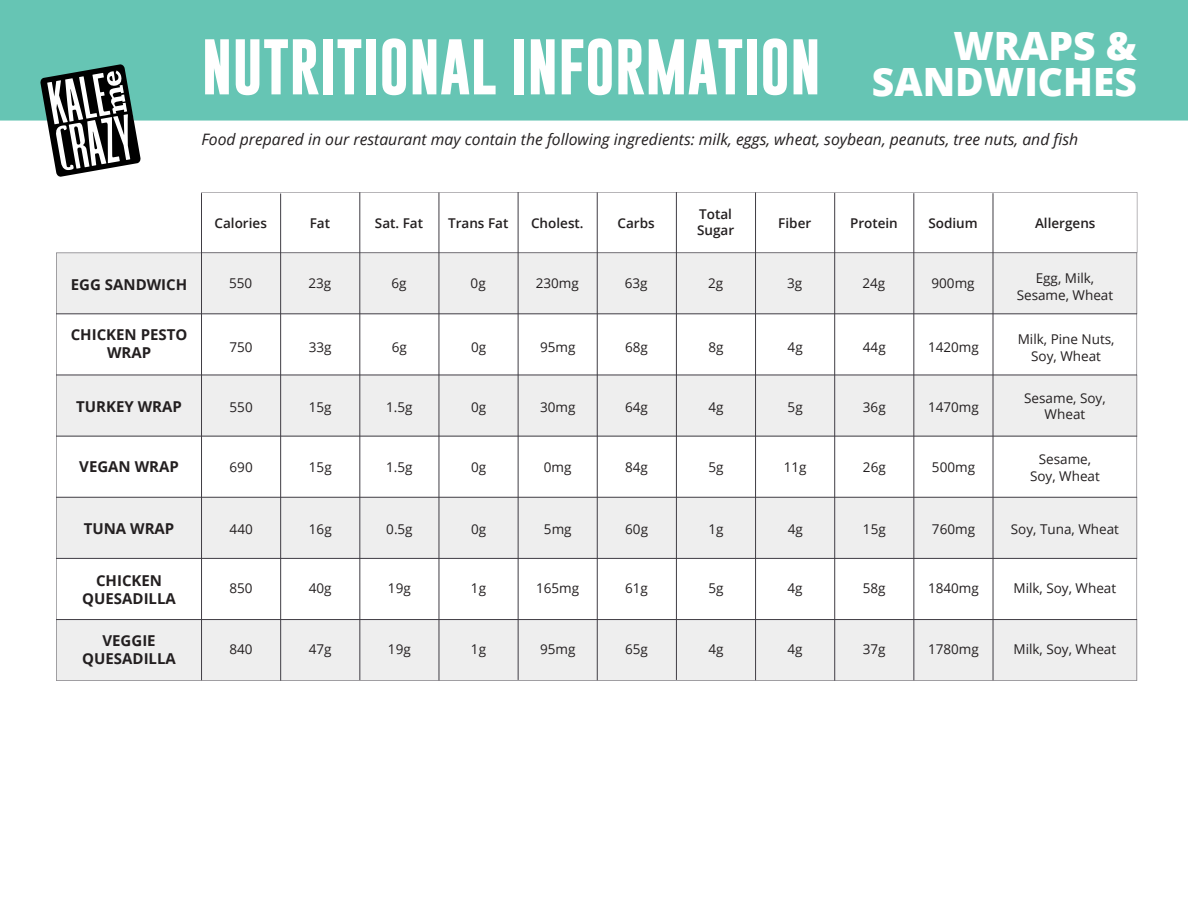
<style>
.page{position:relative;width:1188px;height:918px;background:#fff}
.page>*{position:absolute;margin:0;border:0;box-sizing:border-box;transform-origin:0 0}
.t1{font:700 56.4px "Gobold";color:#fff}
.t2{font:800 39px "Open Sans";color:#fff}
.t3{font:italic 15.75px "Open Sans";color:#231f20}
.t4{font:700 15px/18px "Open Sans";color:#231f20;text-align:center}
.t5{font:13.5px/16.5px "Open Sans";color:#231f20;text-align:center}
.t6{font:600 13.5px/16.2px "Open Sans";color:#231f20}
.s1{font-family:"Open Sans";font-weight:800;font-size:39px}
</style>
<div class="page">
<div style="left:0;top:0;width:1188px;height:121px;background:#66c5b4"></div>
<svg style="left:40px;top:64px;width:101px;height:113px"></svg>
<svg style="left:56px;top:253px;width:1081px;height:428px;fill:#eee"></svg>
<hr style="left:201px;top:193px;width:1px;height:487px;background:#403d44">
<hr style="left:280px;top:194px;width:1px;height:487px;background:#403d44">
<hr style="left:360px;top:192px;width:1px;height:488px;background:#403d44">
<hr style="left:439px;top:193px;width:1px;height:487px;background:#403d44">
<hr style="left:518px;top:192px;width:1px;height:488px;background:#403d44">
<hr style="left:597px;top:192px;width:1px;height:488px;background:#403d44">
<hr style="left:676px;top:192px;width:1px;height:488px;background:#403d44">
<hr style="left:755px;top:192px;width:1px;height:488px;background:#403d44">
<hr style="left:834px;top:193px;width:1px;height:488px;background:#403d44">
<hr style="left:914px;top:193px;width:1px;height:487px;background:#403d44">
<hr style="left:993px;top:193px;width:1px;height:487px;background:#403d44">
<hr style="left:56px;top:314px;width:1081px;height:1px;background:#403d44">
<hr style="left:56px;top:375px;width:1081px;height:1px;background:#403d44">
<hr style="left:56px;top:436px;width:1081px;height:1px;background:#403d44">
<hr style="left:56px;top:497px;width:1081px;height:1px;background:#403d44">
<hr style="left:56px;top:558px;width:1081px;height:1px;background:#403d44">
<hr style="left:56px;top:619px;width:1081px;height:1px;background:#403d44">
<svg style="left:202px;top:192px;width:935px;height:61px"></svg>
<h2 class="t2" style="left:953px;top:16px;width:185px">WRAPS &amp;</h2>
<h1 class="t1" style="left:202px;top:30px;width:937px">NUTRITIONAL INFORMATION <span class="s1">SANDWICHES</span></h1>
<p class="t3" style="left:202px;top:128px;width:878px">Food prepared in our restaurant may contain the following ingredients: milk, eggs, wheat, soybean, peanuts, tree nuts, and fish</p>
<p class="t6" style="left:215px;top:215px;width:54px">Calories</p>
<p class="t6" style="left:310px;top:215px;width:22px">Fat</p>
<p class="t6" style="left:375px;top:215px;width:50px">Sat. Fat</p>
<p class="t6" style="left:448px;top:215px;width:62px">Trans Fat</p>
<p class="t6" style="left:531px;top:215px;width:54px">Cholest.</p>
<p class="t6" style="left:618px;top:215px;width:39px">Carbs</p>
<p class="t6" style="left:697px;top:205px;width:39px">Total<br>Sugar</p>
<p class="t6" style="left:778px;top:215px;width:34px">Fiber</p>
<p class="t6" style="left:850px;top:215px;width:49px">Protein</p>
<p class="t6" style="left:928px;top:215px;width:51px">Sodium</p>
<p class="t6" style="left:1035px;top:215px;width:62px">Allergens</p>
<p class="t4" style="left:71px;top:275px;width:118px">EGG SANDWICH</p>
<p class="t4" style="left:71px;top:326px;width:118px">CHICKEN PESTO<br>WRAP</p>
<p class="t4" style="left:76px;top:397px;width:107px">TURKEY WRAP</p>
<p class="t5" style="left:229px;top:275px;width:25px">550</p>
<p class="t5" style="left:308px;top:275px;width:24px">23g</p>
<p class="t5" style="left:391px;top:275px;width:17px">6g</p>
<p class="t5" style="left:471px;top:275px;width:17px">0g</p>
<p class="t5" style="left:536px;top:275px;width:45px">230mg</p>
<p class="t5" style="left:625px;top:275px;width:24px">63g</p>
<p class="t5" style="left:708px;top:275px;width:17px">2g</p>
<p class="t5" style="left:787px;top:275px;width:17px">3g</p>
<p class="t5" style="left:863px;top:275px;width:24px">24g</p>
<p class="t5" style="left:932px;top:275px;width:45px">900mg</p>
<p class="t5" style="left:230px;top:338px;width:25px">750</p>
<p class="t5" style="left:309px;top:338px;width:24px">33g</p>
<p class="t5" style="left:392px;top:338px;width:17px">6g</p>
<p class="t5" style="left:471px;top:338px;width:17px">0g</p>
<p class="t5" style="left:540px;top:338px;width:37px">95mg</p>
<p class="t5" style="left:625px;top:338px;width:24px">68g</p>
<p class="t5" style="left:708px;top:338px;width:17px">8g</p>
<p class="t5" style="left:788px;top:338px;width:17px">4g</p>
<p class="t5" style="left:863px;top:338px;width:24px">44g</p>
<p class="t5" style="left:928px;top:338px;width:52px">1420mg</p>
<p class="t5" style="left:230px;top:399px;width:25px">550</p>
<p class="t5" style="left:309px;top:399px;width:24px">15g</p>
<p class="t5" style="left:386px;top:399px;width:28px">1.5g</p>
<p class="t5" style="left:471px;top:399px;width:17px">0g</p>
<p class="t5" style="left:540px;top:399px;width:37px">30mg</p>
<p class="t5" style="left:625px;top:399px;width:24px">64g</p>
<p class="t5" style="left:708px;top:399px;width:17px">4g</p>
<p class="t5" style="left:788px;top:399px;width:17px">5g</p>
<p class="t5" style="left:863px;top:399px;width:24px">36g</p>
<p class="t5" style="left:928px;top:399px;width:52px">1470mg</p>
<p class="t5" style="left:1017px;top:270px;width:98px">Egg, Milk,<br>Sesame, Wheat</p>
<p class="t5" style="left:1018px;top:331px;width:98px">Milk, Pine Nuts,<br>Soy, Wheat</p>
<p class="t5" style="left:1024px;top:389px;width:83px">Sesame, Soy,<br>Wheat</p>
<p class="t4" style="left:79px;top:458px;width:101px">VEGAN WRAP</p>
<p class="t5" style="left:230px;top:459px;width:25px">690</p>
<p class="t5" style="left:309px;top:459px;width:24px">15g</p>
<p class="t5" style="left:386px;top:459px;width:28px">1.5g</p>
<p class="t5" style="left:471px;top:459px;width:17px">0g</p>
<p class="t5" style="left:544px;top:459px;width:29px">0mg</p>
<p class="t5" style="left:625px;top:459px;width:24px">84g</p>
<p class="t5" style="left:709px;top:459px;width:17px">5g</p>
<p class="t5" style="left:784px;top:459px;width:24px">11g</p>
<p class="t5" style="left:863px;top:459px;width:24px">26g</p>
<p class="t5" style="left:932px;top:459px;width:45px">500mg</p>
<p class="t5" style="left:1030px;top:451px;width:71px">Sesame,<br>Soy, Wheat</p>
<p class="t4" style="left:84px;top:520px;width:92px">TUNA WRAP</p>
<p class="t5" style="left:230px;top:521px;width:25px">440</p>
<p class="t5" style="left:309px;top:521px;width:24px">16g</p>
<p class="t5" style="left:386px;top:521px;width:28px">0.5g</p>
<p class="t5" style="left:471px;top:521px;width:17px">0g</p>
<p class="t5" style="left:544px;top:521px;width:29px">5mg</p>
<p class="t5" style="left:625px;top:521px;width:24px">60g</p>
<p class="t5" style="left:709px;top:521px;width:17px">1g</p>
<p class="t5" style="left:788px;top:521px;width:17px">4g</p>
<p class="t5" style="left:863px;top:521px;width:24px">15g</p>
<p class="t5" style="left:932px;top:521px;width:45px">760mg</p>
<p class="t5" style="left:1011px;top:521px;width:110px">Soy, Tuna, Wheat</p>
<p class="t4" style="left:82px;top:571px;width:95px">CHICKEN<br>QUESADILLA</p>
<p class="t5" style="left:230px;top:579px;width:25px">850</p>
<p class="t5" style="left:309px;top:579px;width:24px">40g</p>
<p class="t5" style="left:388px;top:579px;width:24px">19g</p>
<p class="t5" style="left:471px;top:579px;width:17px">1g</p>
<p class="t5" style="left:536px;top:579px;width:45px">165mg</p>
<p class="t5" style="left:625px;top:579px;width:24px">61g</p>
<p class="t5" style="left:708px;top:579px;width:17px">5g</p>
<p class="t5" style="left:788px;top:579px;width:17px">4g</p>
<p class="t5" style="left:863px;top:579px;width:24px">58g</p>
<p class="t5" style="left:928px;top:579px;width:52px">1840mg</p>
<p class="t5" style="left:1013px;top:579px;width:104px">Milk, Soy, Wheat</p>
<p class="t4" style="left:82px;top:631px;width:95px">VEGGIE<br>QUESADILLA</p>
<p class="t5" style="left:230px;top:640px;width:25px">840</p>
<p class="t5" style="left:309px;top:640px;width:24px">47g</p>
<p class="t5" style="left:388px;top:640px;width:24px">19g</p>
<p class="t5" style="left:471px;top:640px;width:17px">1g</p>
<p class="t5" style="left:540px;top:640px;width:37px">95mg</p>
<p class="t5" style="left:625px;top:640px;width:24px">65g</p>
<p class="t5" style="left:708px;top:640px;width:17px">4g</p>
<p class="t5" style="left:788px;top:640px;width:17px">4g</p>
<p class="t5" style="left:863px;top:640px;width:24px">37g</p>
<p class="t5" style="left:928px;top:640px;width:52px">1780mg</p>
<p class="t5" style="left:1013px;top:640px;width:104px">Milk, Soy, Wheat</p>
</div>
